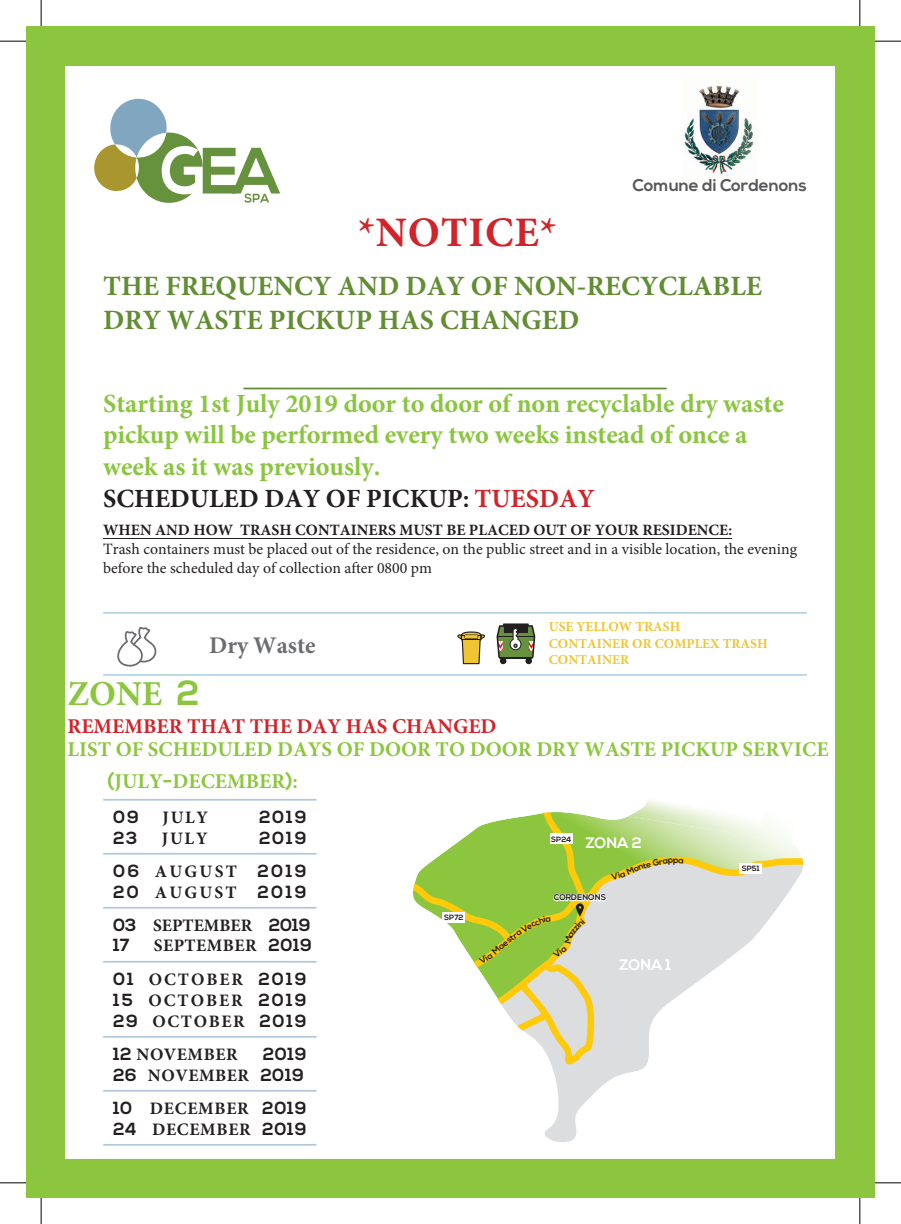
<style>
.page{position:relative;width:901px;height:1224px;background:#fff}
.page>*{position:absolute;margin:0;border:0;box-sizing:border-box;transform-origin:0 0}
.t1{font:700 42px "Minion Pro";letter-spacing:.02em;color:#d1232a}
.t2{font:700 35px "Minion Pro";color:#8bc63e}
.t3{font:700 28px/33.6px "Minion Pro";color:#618d33}
.t4{font:700 26.25px/31.5px "Minion Pro";color:#8ac53f}
.t5{font:700 23.97px "Minion Pro";color:#6c6d70}
.t6{font:700 21px/31.8px "Minion Pro";color:#8bc63e}
.t7{font:700 21px "Minion Pro";color:#d1232a}
.t8{font:700 17.5px/33.4px "Minion Pro";letter-spacing:.04em;color:#231f20;text-align:right}
.t9{font:700 17.5px "Nexa";letter-spacing:.11em;color:#231f20}
.t10{font:700 17.5px/21px "Minion Pro";letter-spacing:.1em;color:#231f20}
.t11{font:700 17.5px/32.9px "Nexa";letter-spacing:.13em;color:#231f20;text-align:right}
.t12{font:700 17.5px "Minion Pro";color:#231f20}
.t13{font:700 16.97px "Nexa";color:#57585a}
.t14{font:15.75px/18.7px "Minion Pro";color:#231f20}
.t15{font:700 15.22px "Nexa";color:#fff}
.t16{font:700 13.65px/16.4px "Minion Pro";color:#efc533}
.t17{font:700 8.75px "Nexa";color:#231f20}
.t18{font:700 8.22px "Nexa";letter-spacing:.005em;color:#231f20}
.t19{font:700 7.52px "Nexa";color:#231f20}
.s1{color:#231f20}
.s2{font-family:"Nexa";color:#231f20}
.s3{color:#d1232a}
.s4{font-weight:700}
.s5{font-family:"Nexa";font-weight:700}
.s6{font-family:"Nexa"}
.s7{font-family:"Minion Pro"}
</style>
<div class="page">
<div style="left:26px;top:26px;width:849px;height:1171px;background:#8bc63e"></div>
<div style="left:66px;top:66px;width:769px;height:1091px;background:#fff"></div>
<svg style="left:94px;top:98px;width:186px;height:105px"></svg>
<img style="left:684px;top:85px;width:70px;height:89px">
<hr style="left:243px;top:387px;width:423px;height:2px;background:#618d33">
<hr style="left:103px;top:798px;width:213px;height:2px;background:#b0c8da">
<hr style="left:103px;top:852px;width:213px;height:2px;background:#b0c8da">
<hr style="left:103px;top:906px;width:213px;height:2px;background:#b0c8da">
<hr style="left:103px;top:960px;width:213px;height:2px;background:#b0c8da">
<hr style="left:103px;top:1035px;width:213px;height:2px;background:#b0c8da">
<hr style="left:103px;top:1089px;width:213px;height:2px;background:#b0c8da">
<hr style="left:103px;top:1143px;width:213px;height:2px;background:#b0c8da">
<svg style="left:544px;top:862px;width:260px;height:280px"></svg>
<hr style="left:104px;top:538px;width:628px;height:1px;background:#231f20">
<svg style="left:117px;top:627px;width:40px;height:39px"></svg>
<svg style="left:457px;top:631px;width:28px;height:33px"></svg>
<div style="left:525px;top:657px;width:7px;height:7px;background:#231f20;border-radius:50%"></div>
<div style="left:500px;top:657px;width:6px;height:7px;background:#231f20;border-radius:50%"></div>
<svg style="left:496px;top:623px;width:39px;height:39px"></svg>
<hr style="left:103px;top:612px;width:704px;height:1px;background:#b4d4e4">
<hr style="left:103px;top:674px;width:704px;height:1px;background:#b4d4e4">
<svg style="left:0;top:41px;width:26px;height:1px"></svg>
<svg style="left:875px;top:41px;width:26px;height:1px"></svg>
<svg style="left:0;top:1182px;width:26px;height:1px"></svg>
<svg style="left:875px;top:1182px;width:26px;height:1px"></svg>
<svg style="left:41px;top:0;width:1px;height:26px"></svg>
<svg style="left:41px;top:1197px;width:1px;height:26px"></svg>
<svg style="left:859px;top:0;width:1px;height:26px"></svg>
<svg style="left:859px;top:1197px;width:1px;height:26px"></svg>
<svg style="left:413px;top:805px;width:390px;height:265px"></svg>
<p class="t13" style="left:632px;top:175px;width:176px">Comune di Cordenons</p>
<h1 class="t1" style="left:358px;top:203px;width:200px">*NOTICE*</h1>
<h3 class="t3" style="left:103px;top:269px;width:660px">THE FREQUENCY AND DAY OF NON-RECYCLABLE<br>DRY WASTE PICKUP HAS CHANGED</h3>
<h3 class="t4" style="left:103px;top:387px;width:682px">Starting 1st July 2019 door to door of non recyclable dry waste pickup will be performed every two weeks instead of once a week as it was previously.<br><span class="s1">SCHEDULED DAY OF PICKUP</span><span class="s2">:</span> <span class="s3">TUESDAY</span></h3>
<p class="t14" style="left:103px;top:521px;width:695px"><span class="s4">WHEN AND HOW TRASH CONTAINERS MUST BE PLACED OUT OF YOUR RESIDENCE</span><span class="s5">:<br></span>Trash containers must be placed out of the residence, on the public street and in a visible location, the evening before the scheduled day of collection after 0800 pm</p>
<h3 class="t5" style="left:209px;top:628px;width:108px">Dry Waste</h3>
<p class="t16" style="left:549px;top:618px;width:220px">USE YELLOW TRASH<br>CONTAINER OR COMPLEX TRASH<br>CONTAINER</p>
<h2 class="t2" style="left:68px;top:669px;width:133px">ZONE <span class="s6">2</span></h2>
<h3 class="t7" style="left:68px;top:712px;width:430px">REMEMBER THAT THE DAY HAS CHANGED</h3>
<h3 class="t6" style="left:107px;top:733px;width:723px;text-indent:-40px">LIST OF SCHEDULED DAYS OF DOOR TO DOOR DRY WASTE PICKUP SERVICE <span class="s6">(</span>JULY<span class="s6">-</span>DECEMBER<span class="s6">):</span></h3>
<p class="t9" style="left:113px;top:806px;width:27px">09</p>
<p class="t8" style="left:162px;top:800px;width:47px">JULY</p>
<p class="t9" style="left:259px;top:806px;width:49px">2019</p>
<p class="t9" style="left:113px;top:827px;width:26px">23</p>
<p class="t8" style="left:162px;top:821px;width:47px">JULY</p>
<p class="t11" style="left:113px;top:821px;width:195px">2019<br>06 <span class="s7">AUGUST</span> 2019</p>
<p class="t9" style="left:113px;top:881px;width:195px">20 <span class="s7">AUGUST</span> 2019</p>
<p class="t12" style="left:113px;top:912px;width:199px"><span class="s6">03</span> SEPTEMBER <span class="s6">2019</span></p>
<p class="t9" style="left:113px;top:935px;width:18px">17</p>
<p class="t19" style="left:551px;top:834px;width:22px">SP24</p>
<p class="t15" style="left:586px;top:833px;width:57px">ZONA 2</p>
<p class="t17" style="left:673px;top:854px;width:7px">p</p>
<p class="t19" style="left:742px;top:863px;width:19px">SP51</p>
<p class="t18" style="left:554px;top:892px;width:54px">CORDENONS</p>
<p class="t19" style="left:444px;top:912px;width:21px">SP72</p>
<p class="t8" style="left:113px;top:928px;width:200px">SEPTEMBER <span class="s6">2019<br>01</span> OCTOBER <span class="s6">2019</span></p>
<p class="t10" style="left:113px;top:989px;width:195px"><span class="s6">15</span> OCTOBER <span class="s6">2019<br>29</span> OCTOBER <span class="s6">2019</span></p>
<p class="t8" style="left:113px;top:1037px;width:126px"><span class="s6">12</span> NOVEMBER</p>
<p class="t9" style="left:263px;top:1043px;width:45px">2019</p>
<p class="t8" style="left:113px;top:1058px;width:195px;line-height:32.9px;text-align:left"><span class="s6">26</span> NOVEMBER <span class="s6">2019<br>10</span> DECEMBER <span class="s6">2019</span></p>
<p class="t8" style="left:113px;top:1112px;width:195px"><span class="s6">24</span> DECEMBER <span class="s6">2019</span></p>
<p class="t15" style="left:619px;top:956px;width:53px">ZONA 1</p>
</div>
